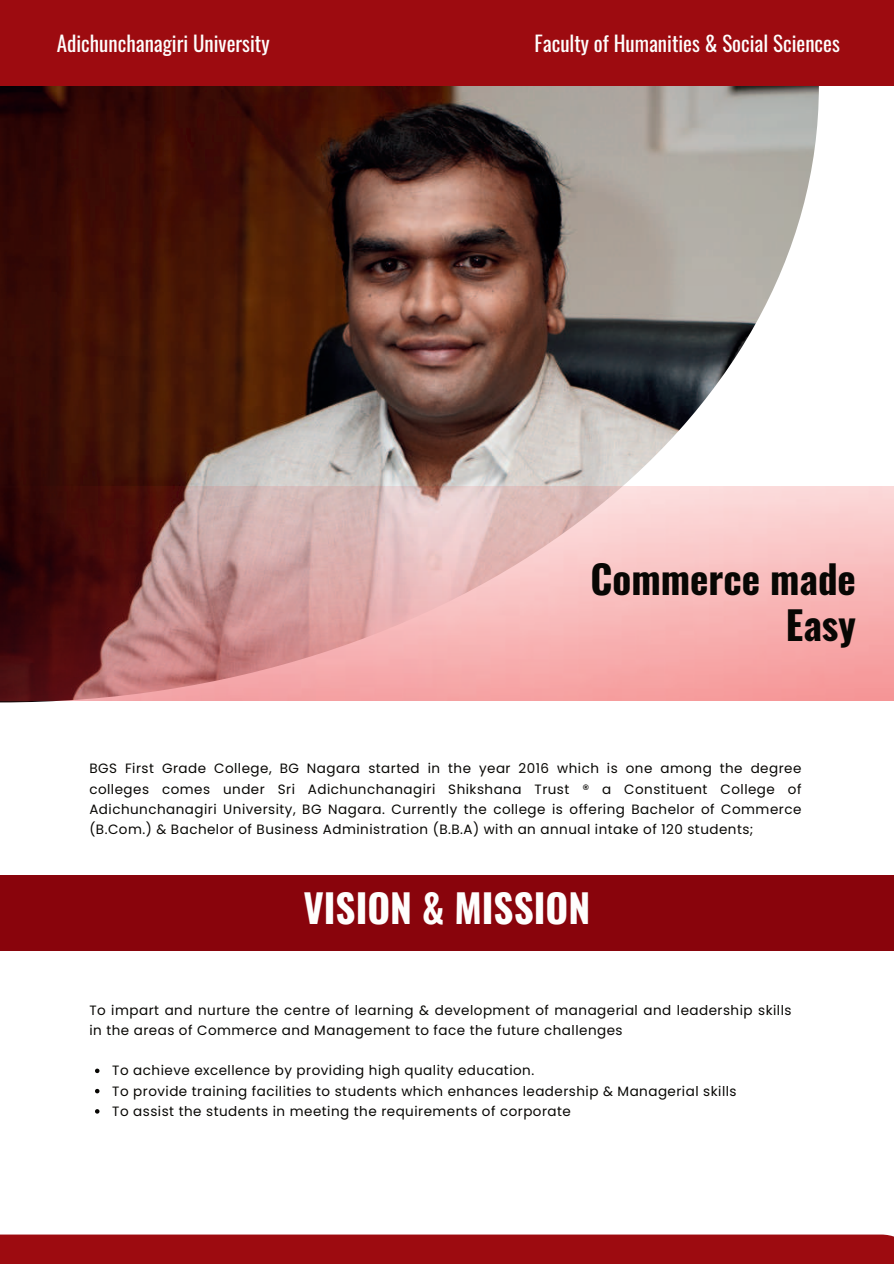
<style>
.page{position:relative;width:894px;height:1264px;background:#fff}
.page>*{position:absolute;margin:0;border:0;box-sizing:border-box;transform-origin:0 0}
.t1{font:700 39px/46.2px "Oswald";color:#080704;text-align:right}
.t2{font:700 39px "Oswald";color:#fefefd}
.t3{font:21px "Oswald";color:#fefefd}
.t4{font:13.5px/20.2px "Poppins";letter-spacing:.035em;color:#080704}
</style>
<div class="page">
<img style="left:0;top:86px;width:818px;height:616px">
<div style="left:0;top:874px;width:893px;height:76px;background:#89040c"></div>
<div style="left:0;top:1234px;width:893px;height:29px;background:#9d0b10"></div>
<img style="left:0;top:487px;width:893px;height:213px">
<svg style="left:95px;top:1068px;width:4px;height:5px"></svg>
<svg style="left:95px;top:1088px;width:4px;height:5px"></svg>
<svg style="left:95px;top:1109px;width:4px;height:4px"></svg>
<div style="left:0;top:0;width:893px;height:86px;background:#9d0b10"></div>
<h2 class="t3" style="left:57px;top:25px;width:214px">Adichunchanagiri University</h2>
<h2 class="t3" style="left:534px;top:25px;width:307px">Faculty of Humanities &amp; Social Sciences</h2>
<h1 class="t1" style="left:590px;top:558px;width:267px">Commerce made<br>Easy</h1>
<p class="t4" style="left:89px;top:758px;width:713px;text-align:justify">BGS First Grade College, BG Nagara started in the year 2016 which is one among the degree colleges comes under Sri Adichunchanagiri Shikshana Trust ® a Constituent College of Adichunchanagiri University, BG Nagara. Currently the college is offering Bachelor of Commerce (B.Com.) &amp; Bachelor of Business Administration (B.B.A) with an annual intake of 120 students;</p>
<h1 class="t2" style="left:303px;top:888px;width:288px">VISION &amp; MISSION</h1>
<p class="t4" style="left:89px;top:999px;width:703px">To impart and nurture the centre of learning &amp; development of managerial and leadership skills in the areas of Commerce and Management to face the future challenges</p>
<p class="t4" style="left:112px;top:1060px;width:625px">To achieve excellence by providing high quality education.<br>To provide training facilities to students which enhances leadership &amp; Managerial skills<br>To assist the students in meeting the requirements of corporate</p>
</div>
